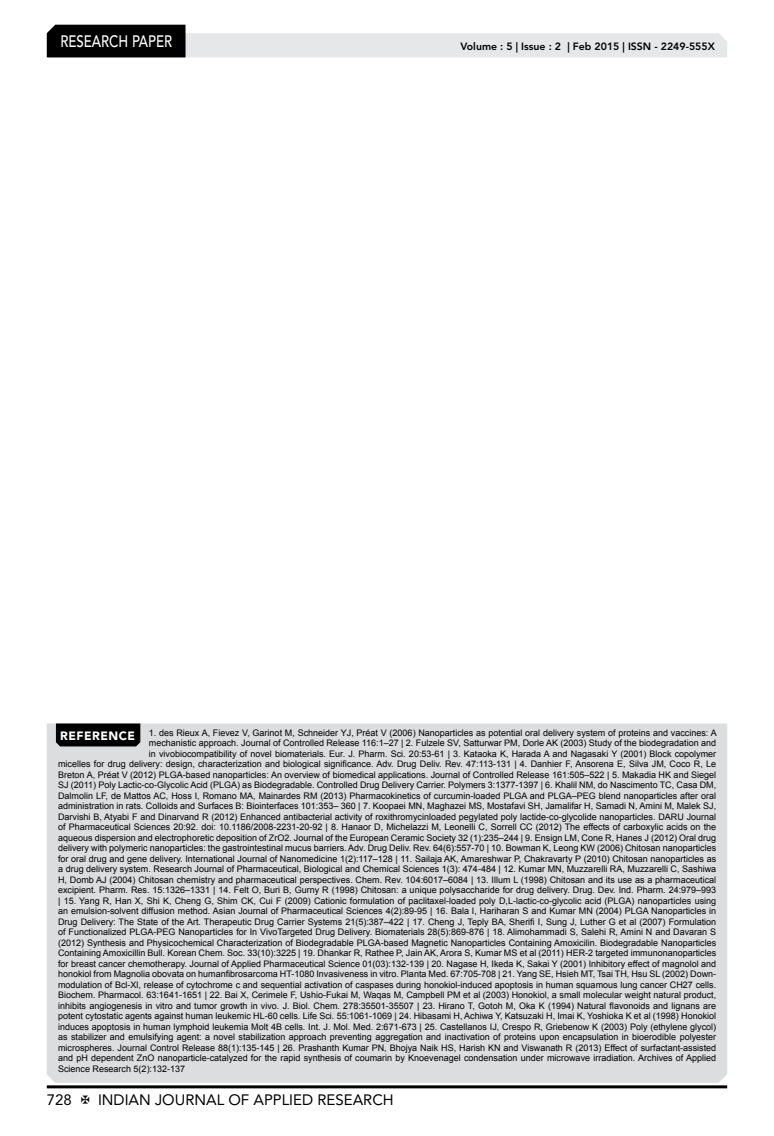
<style>
.page{position:relative;width:774px;height:1136px;background:#fff}
.page>*{position:absolute;margin:0;border:0;box-sizing:border-box;transform-origin:0 0}
.t1{font:500 16.5px "Avenir LT Std";color:#fff;scale:.8 1}
.t2{font:15px "Avenir LT Std";color:#000}
.t3{font:800 10.5px "Avenir LT Std";color:#000}
.t4{font:9px "Arial";color:#000}
.s1{font-family:"Avenir LT Std";font-weight:900;font-size:12px;color:#fff}
</style>
<div class="page">
<hr style="left:47px;top:1085px;width:680px;height:3px;background:#000">
<svg style="left:47px;top:25px;width:680px;height:32px"></svg>
<div style="left:47px;top:723px;width:680px;height:359px;background:#dcddde"></div>
<div style="left:56px;top:723px;width:84px;height:23px;background:#000"></div>
<h1 class="t1" style="left:60px;top:32px;width:139px">RESEARCH PAPER</h1>
<p class="t3" style="left:460px;top:41px;width:256px">Volume : 5 | Issue : 2 | Feb 2015 | ISSN - 2249-555X</p>
<p class="t4" style="left:60px;top:726px;width:658px"><span class="s1">REFERENCE</span> 1. des Rieux A, Fievez V, Garinot M, Schneider YJ, Préat V (2006) Nanoparticles as potential oral delivery system of proteins and vaccines: A</p>
<p class="t4" style="left:149px;top:737px;width:569px">mechanistic approach. Journal of Controlled Release 116:1–27 | 2. Fulzele SV, Satturwar PM, Dorle AK (2003) Study of the biodegradation and</p>
<p class="t4" style="left:149px;top:747px;width:569px">in vivobiocompatibility of novel biomaterials. Eur. J. Pharm. Sci. 20:53-61 | 3. Kataoka K, Harada A and Nagasaki Y (2001) Block copolymer</p>
<p class="t4" style="left:58px;top:758px;width:660px">micelles for drug delivery: design, characterization and biological significance. Adv. Drug Deliv. Rev. 47:113-131 | 4. Danhier F, Ansorena E, Silva JM, Coco R, Le</p>
<p class="t4" style="left:58px;top:768px;width:659px">Breton A, Préat V (2012) PLGA-based nanoparticles: An overview of biomedical applications. Journal of Controlled Release 161:505–522 | 5. Makadia HK and Siegel</p>
<p class="t4" style="left:58px;top:779px;width:659px">SJ (2011) Poly Lactic-co-Glycolic Acid (PLGA) as Biodegradable. Controlled Drug Delivery Carrier. Polymers 3:1377-1397 | 6. Khalil NM, do Nascimento TC, Casa DM,</p>
<p class="t4" style="left:58px;top:789px;width:659px">Dalmolin LF, de Mattos AC, Hoss I, Romano MA, Mainardes RM (2013) Pharmacokinetics of curcumin-loaded PLGA and PLGA–PEG blend nanoparticles after oral</p>
<p class="t4" style="left:58px;top:800px;width:659px">administration in rats. Colloids and Surfaces B: Biointerfaces 101:353– 360 | 7. Koopaei MN, Maghazei MS, Mostafavi SH, Jamalifar H, Samadi N, Amini M, Malek SJ,</p>
<p class="t4" style="left:58px;top:810px;width:659px">Darvishi B, Atyabi F and Dinarvand R (2012) Enhanced antibacterial activity of roxithromycinloaded pegylated poly lactide-co-glycolide nanoparticles. DARU Journal</p>
<p class="t4" style="left:58px;top:821px;width:659px">of Pharmaceutical Sciences 20:92. doi: 10.1186/2008-2231-20-92 | 8. Hanaor D, Michelazzi M, Leonelli C, Sorrell CC (2012) The effects of carboxylic acids on the</p>
<p class="t4" style="left:58px;top:831px;width:659px">aqueous dispersion and electrophoretic deposition of ZrO2. Journal of the European Ceramic Society 32 (1):235–244 | 9. Ensign LM, Cone R, Hanes J (2012) Oral drug</p>
<p class="t4" style="left:58px;top:842px;width:659px">delivery with polymeric nanoparticles: the gastrointestinal mucus barriers. Adv. Drug Deliv. Rev. 64(6):557-70 | 10. Bowman K, Leong KW (2006) Chitosan nanoparticles</p>
<p class="t4" style="left:58px;top:852px;width:660px">for oral drug and gene delivery. International Journal of Nanomedicine 1(2):117–128 | 11. Sailaja AK, Amareshwar P, Chakravarty P (2010) Chitosan nanoparticles as</p>
<p class="t4" style="left:58px;top:863px;width:659px">a drug delivery system. Research Journal of Pharmaceutical, Biological and Chemical Sciences 1(3): 474-484 | 12. Kumar MN, Muzzarelli RA, Muzzarelli C, Sashiwa</p>
<p class="t4" style="left:58px;top:873px;width:659px">H, Domb AJ (2004) Chitosan chemistry and pharmaceutical perspectives. Chem. Rev. 104:6017–6084 | 13. Illum L (1998) Chitosan and its use as a pharmaceutical</p>
<p class="t4" style="left:58px;top:884px;width:659px">excipient. Pharm. Res. 15:1326–1331 | 14. Felt O, Buri B, Gurny R (1998) Chitosan: a unique polysaccharide for drug delivery. Drug. Dev. Ind. Pharm. 24:979–993</p>
<p class="t4" style="left:58px;top:894px;width:659px">| 15. Yang R, Han X, Shi K, Cheng G, Shim CK, Cui F (2009) Cationic formulation of paclitaxel-loaded poly D,L-lactic-co-glycolic acid (PLGA) nanoparticles using</p>
<p class="t4" style="left:58px;top:905px;width:659px">an emulsion-solvent diffusion method. Asian Journal of Pharmaceutical Sciences 4(2):89-95 | 16. Bala I, Hariharan S and Kumar MN (2004) PLGA Nanoparticles in</p>
<p class="t4" style="left:58px;top:915px;width:659px">Drug Delivery: The State of the Art. Therapeutic Drug Carrier Systems 21(5):387–422 | 17. Cheng J, Teply BA, Sherifi I, Sung J, Luther G et al (2007) Formulation</p>
<p class="t4" style="left:58px;top:926px;width:660px">of Functionalized PLGA-PEG Nanoparticles for In VivoTargeted Drug Delivery. Biomaterials 28(5):869-876 | 18. Alimohammadi S, Salehi R, Amini N and Davaran S</p>
<p class="t4" style="left:58px;top:936px;width:659px">(2012) Synthesis and Physicochemical Characterization of Biodegradable PLGA-based Magnetic Nanoparticles Containing Amoxicilin. Biodegradable Nanoparticles</p>
<p class="t4" style="left:58px;top:947px;width:659px">Containing Amoxicillin Bull. Korean Chem. Soc. 33(10):3225 | 19. Dhankar R, Rathee P, Jain AK, Arora S, Kumar MS et al (2011) HER-2 targeted immunonanoparticles</p>
<p class="t4" style="left:58px;top:957px;width:659px">for breast cancer chemotherapy. Journal of Applied Pharmaceutical Science 01(03):132-139 | 20. Nagase H, Ikeda K, Sakai Y (2001) Inhibitory effect of magnolol and</p>
<p class="t4" style="left:58px;top:968px;width:659px">honokiol from Magnolia obovata on humanfibrosarcoma HT-1080 Invasiveness in vitro. Planta Med. 67:705-708 | 21. Yang SE, Hsieh MT, Tsai TH, Hsu SL (2002) Down-</p>
<p class="t4" style="left:58px;top:978px;width:659px">modulation of Bcl-Xl, release of cytochrome c and sequential activation of caspases during honokiol-induced apoptosis in human squamous lung cancer CH27 cells.</p>
<p class="t4" style="left:58px;top:989px;width:659px">Biochem. Pharmacol. 63:1641-1651 | 22. Bai X, Cerimele F, Ushio-Fukai M, Waqas M, Campbell PM et al (2003) Honokiol, a small molecular weight natural product,</p>
<p class="t4" style="left:58px;top:999px;width:660px">inhibits angiogenesis in vitro and tumor growth in vivo. J. Biol. Chem. 278:35501-35507 | 23. Hirano T, Gotoh M, Oka K (1994) Natural flavonoids and lignans are</p>
<p class="t4" style="left:58px;top:1010px;width:659px">potent cytostatic agents against human leukemic HL-60 cells. Life Sci. 55:1061-1069 | 24. Hibasami H, Achiwa Y, Katsuzaki H, Imai K, Yoshioka K et al (1998) Honokiol</p>
<p class="t4" style="left:58px;top:1020px;width:659px">induces apoptosis in human lymphoid leukemia Molt 4B cells. Int. J. Mol. Med. 2:671-673 | 25. Castellanos IJ, Crespo R, Griebenow K (2003) Poly (ethylene glycol)</p>
<p class="t4" style="left:58px;top:1031px;width:659px">as stabilizer and emulsifying agent: a novel stabilization approach preventing aggregation and inactivation of proteins upon encapsulation in bioerodible polyester</p>
<p class="t4" style="left:58px;top:1041px;width:659px">microspheres. Journal Control Release 88(1):135-145 | 26. Prashanth Kumar PN, Bhojya Naik HS, Harish KN and Viswanath R (2013) Effect of surfactant-assisted</p>
<p class="t4" style="left:58px;top:1052px;width:659px">and pH dependent ZnO nanoparticle-catalyzed for the rapid synthesis of coumarin by Knoevenagel condensation under microwave irradiation. Archives of Applied</p>
<p class="t4" style="left:58px;top:1062px;width:129px">Science Research 5(2):132-137</p>
<h2 class="t2" style="left:47px;top:1090px;width:27px">728</h2>
<h2 class="t2" style="left:98px;top:1090px;width:297px">INDIAN JOURNAL OF APPLIED RESEARCH</h2>
</div>
